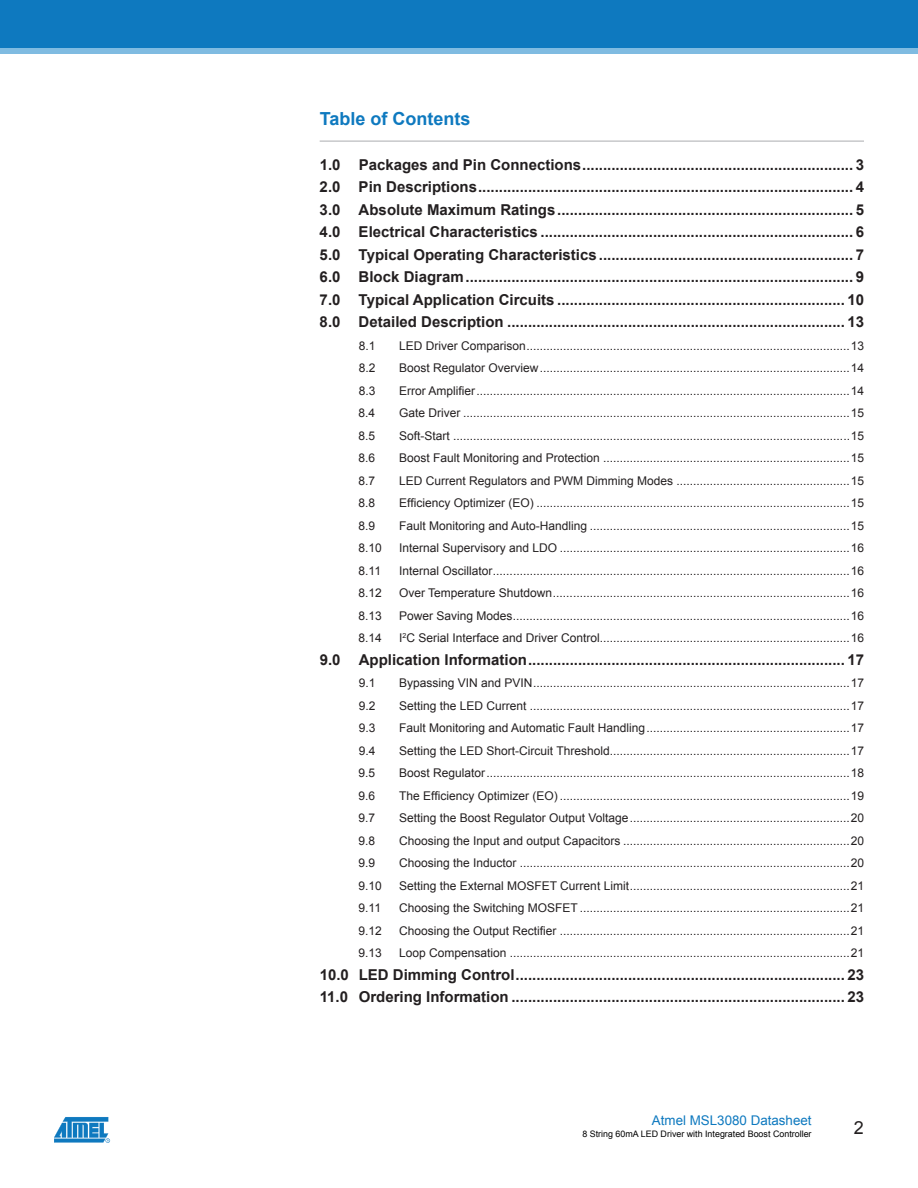
<style>
.page{position:relative;width:918px;height:1188px;background:#fff}
.page>*{position:absolute;margin:0;border:0;box-sizing:border-box;transform-origin:0 0}
.t1{font:700 18px "Arial";color:#0e79bf}
.t2{font:18px "Arial";color:#231f20}
.t3{font:700 15px/22.5px "Arial";color:#231f20;text-align:justify}
.t4{font:13.35px "Arial";color:#0e79bf}
.t5{font:12px "Arial";color:#231f20}
.t6{font:8.85px "Arial";color:#000}
</style>
<div class="page">
<svg style="left:54px;top:1117px;width:56px;height:26px"></svg>
<div style="left:0;top:6px;width:918px;height:48px;background:#7fbbe1"></div>
<div style="left:0;top:0;width:918px;height:48px;background:#0e79bf"></div>
<hr style="left:320px;top:140px;width:544px;height:2px;background:#c7c8ca">
<h1 class="t1" style="left:320px;top:107px;width:152px">Table of Contents</h1>
<p class="t3" style="left:320px;top:153px;width:546px">1.0 Packages and Pin Connections................................................................. 3<br>2.0 Pin Descriptions.......................................................................................... 4<br>3.0 Absolute Maximum Ratings....................................................................... 5<br>4.0 Electrical Characteristics ........................................................................... 6<br>5.0 Typical Operating Characteristics............................................................. 7<br>6.0 Block Diagram............................................................................................. 9<br>7.0 Typical Application Circuits ..................................................................... 10<br>8.0 Detailed Description ................................................................................. 13</p>
<p class="t5" style="left:359px;top:337px;width:18px">8.1</p>
<p class="t5" style="left:399px;top:337px;width:466px">LED Driver Comparison.................................................................................................13</p>
<p class="t5" style="left:359px;top:360px;width:18px">8.2</p>
<p class="t5" style="left:399px;top:360px;width:466px">Boost Regulator Overview.............................................................................................14</p>
<p class="t5" style="left:359px;top:382px;width:18px">8.3</p>
<p class="t5" style="left:399px;top:382px;width:466px">Error Amplifier................................................................................................................14</p>
<p class="t5" style="left:359px;top:405px;width:18px">8.4</p>
<p class="t5" style="left:399px;top:405px;width:466px">Gate Driver ....................................................................................................................15</p>
<p class="t5" style="left:359px;top:427px;width:18px">8.5</p>
<p class="t5" style="left:399px;top:427px;width:466px">Soft-Start .......................................................................................................................15</p>
<p class="t5" style="left:359px;top:450px;width:18px">8.6</p>
<p class="t5" style="left:399px;top:450px;width:466px">Boost Fault Monitoring and Protection ..........................................................................15</p>
<p class="t5" style="left:359px;top:472px;width:18px">8.7</p>
<p class="t5" style="left:399px;top:472px;width:466px">LED Current Regulators and PWM Dimming Modes ....................................................15</p>
<p class="t5" style="left:359px;top:495px;width:18px">8.8</p>
<p class="t5" style="left:399px;top:495px;width:466px">Efficiency Optimizer (EO) ..............................................................................................15</p>
<p class="t5" style="left:359px;top:517px;width:18px">8.9</p>
<p class="t5" style="left:399px;top:517px;width:466px">Fault Monitoring and Auto-Handling ..............................................................................15</p>
<p class="t5" style="left:359px;top:540px;width:25px">8.10</p>
<p class="t5" style="left:399px;top:540px;width:466px">Internal Supervisory and LDO .......................................................................................16</p>
<p class="t5" style="left:359px;top:562px;width:24px">8.11</p>
<p class="t5" style="left:399px;top:562px;width:466px">Internal Oscillator...........................................................................................................16</p>
<p class="t5" style="left:359px;top:585px;width:25px">8.12</p>
<p class="t5" style="left:399px;top:585px;width:466px">Over Temperature Shutdown.........................................................................................16</p>
<p class="t5" style="left:359px;top:607px;width:25px">8.13</p>
<p class="t5" style="left:399px;top:607px;width:466px">Power Saving Modes.....................................................................................................16</p>
<p class="t5" style="left:359px;top:630px;width:25px">8.14</p>
<p class="t5" style="left:399px;top:630px;width:467px">I<sup>2</sup>C Serial Interface and Driver Control...........................................................................16</p>
<p class="t3" style="left:320px;top:648px;width:546px">9.0 Application Information............................................................................ 17</p>
<p class="t5" style="left:359px;top:675px;width:18px">9.1</p>
<p class="t5" style="left:399px;top:675px;width:466px">Bypassing VIN and PVIN...............................................................................................17</p>
<p class="t5" style="left:359px;top:697px;width:18px">9.2</p>
<p class="t5" style="left:399px;top:697px;width:466px">Setting the LED Current ................................................................................................17</p>
<p class="t5" style="left:359px;top:720px;width:18px">9.3</p>
<p class="t5" style="left:399px;top:720px;width:466px">Fault Monitoring and Automatic Fault Handling.............................................................17</p>
<p class="t5" style="left:359px;top:742px;width:18px">9.4</p>
<p class="t5" style="left:399px;top:742px;width:466px">Setting the LED Short-Circuit Threshold........................................................................17</p>
<p class="t5" style="left:359px;top:765px;width:18px">9.5</p>
<p class="t5" style="left:399px;top:765px;width:466px">Boost Regulator.............................................................................................................18</p>
<p class="t5" style="left:359px;top:787px;width:18px">9.6</p>
<p class="t5" style="left:399px;top:787px;width:466px">The Efficiency Optimizer (EO).......................................................................................19</p>
<p class="t5" style="left:359px;top:810px;width:18px">9.7</p>
<p class="t5" style="left:399px;top:810px;width:466px">Setting the Boost Regulator Output Voltage..................................................................20</p>
<p class="t5" style="left:359px;top:832px;width:18px">9.8</p>
<p class="t5" style="left:399px;top:832px;width:466px">Choosing the Input and output Capacitors ....................................................................20</p>
<p class="t5" style="left:359px;top:855px;width:18px">9.9</p>
<p class="t5" style="left:399px;top:855px;width:466px">Choosing the Inductor ...................................................................................................20</p>
<p class="t5" style="left:359px;top:877px;width:25px">9.10</p>
<p class="t5" style="left:399px;top:877px;width:466px">Setting the External MOSFET Current Limit..................................................................21</p>
<p class="t5" style="left:359px;top:900px;width:24px">9.11</p>
<p class="t5" style="left:399px;top:900px;width:466px">Choosing the Switching MOSFET.................................................................................21</p>
<p class="t5" style="left:359px;top:922px;width:25px">9.12</p>
<p class="t5" style="left:399px;top:922px;width:466px">Choosing the Output Rectifier .......................................................................................21</p>
<p class="t5" style="left:359px;top:945px;width:25px">9.13</p>
<p class="t5" style="left:399px;top:945px;width:466px">Loop Compensation ......................................................................................................21</p>
<p class="t3" style="left:320px;top:963px;width:546px">10.0 LED Dimming Control............................................................................... 23<br>11.0 Ordering Information ................................................................................ 23</p>
<p class="t4" style="left:652px;top:1112px;width:161px">Atmel MSL3080 Datasheet</p>
<p class="t6" style="left:582px;top:1129px;width:231px">8 String 60mA LED Driver with Integrated Boost Controller</p>
<h1 class="t2" style="left:854px;top:1115px;width:12px">2</h1>
</div>
